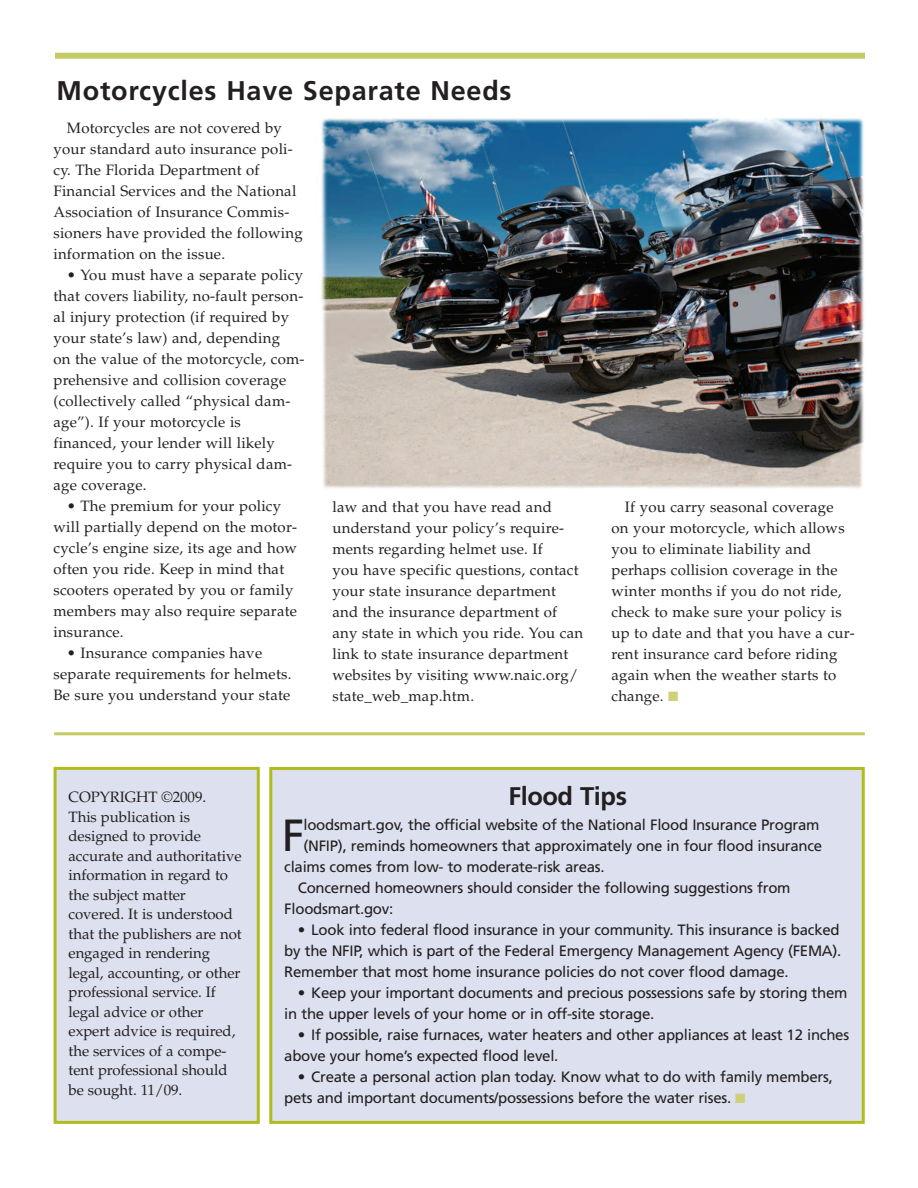
<style>
.page{position:relative;width:918px;height:1188px;background:#fff}
.page>*{position:absolute;margin:0;border:0;box-sizing:border-box;transform-origin:0 0}
.t1{font:45px "Frutiger";color:#231f20}
.t2{font:700 27px "Frutiger";letter-spacing:.03em;color:#231f20}
.t3{font:700 25.5px "Frutiger";letter-spacing:-.015em;color:#231f20}
.t4{font:15px/21px "Palatino";letter-spacing:.015em;color:#231f20}
.t5{font:15px/21px "Frutiger";letter-spacing:-.015em;color:#231f20}
.t6{font:15px/19.5px "Palatino";letter-spacing:-.005em;color:#231f20}
.s1{color:#cdd17a}
</style>
<div class="page">
<div style="left:55px;top:768px;width:203px;height:354px;background:#dde1ef"></div>
<div style="left:54px;top:767px;width:206px;height:357px;border:3px solid #b0bb1d"></div>
<hr style="left:54px;top:732px;width:811px;height:3px;background:#c5cb64">
<div style="left:55px;top:53px;width:810px;height:6px;background:#c5cb64"></div>
<img style="left:321px;top:118px;width:543px;height:370px">
<div style="left:271px;top:769px;width:592px;height:353px;background:#dde1ef"></div>
<div style="left:269px;top:767px;width:596px;height:357px;border:3px solid #b0bb1d"></div>
<h2 class="t2" style="left:57px;top:80px;width:457px">Motorcycles Have Separate Needs</h2>
<p class="t4" style="left:53px;top:119px;width:251px;text-indent:14px">Motorcycles are not covered by your standard auto insurance poli&shy;cy. The Florida Department of<br>Financial Services and the National<br>Association of Insurance Commis&shy;sioners have provided the following information on the issue.</p>
<p class="t4" style="left:53px;top:266px;width:253px;text-indent:14px">• You must have a separate policy that covers liability, no-fault person&shy;al injury protection (if required by your state’s law) and, depending<br>on the value of the motorcycle, com&shy;prehensive and collision coverage (collectively called “physical dam&shy;age”). If your motorcycle is financed, your lender will likely require you to carry physical dam&shy;age coverage.</p>
<p class="t4" style="left:53px;top:497px;width:245px;text-indent:14px">• The premium for your policy will partially depend on the motor&shy;cycle’s engine size, its age and how often you ride. Keep in mind that scooters operated by you or family members may also require separate insurance.</p>
<p class="t4" style="left:53px;top:644px;width:240px;text-indent:14px">• Insurance companies have separate requirements for helmets.<br>Be sure you understand your state</p>
<p class="t4" style="left:332px;top:498px;width:252px">law and that you have read and understand your policy’s require&shy;ments regarding helmet use. If<br>you have specific questions, contact your state insurance department and the insurance department of any state in which you ride. You can link to state insurance department websites by visiting www.naic.org/ state_web_map.htm.</p>
<p class="t4" style="left:611px;top:498px;width:245px;text-indent:14px">If you carry seasonal coverage<br>on your motorcycle, which allows you to eliminate liability and perhaps collision coverage in the winter months if you do not ride, check to make sure your policy is up to date and that you have a cur&shy;rent insurance card before riding again when the weather starts to change. <span class="s1">■</span></p>
<p class="t6" style="left:69px;top:789px;width:175px">COPYRIGHT ©2009.<br>This publication is designed to provide accurate and authoritative information in regard to the subject matter covered. It is understood that the publishers are not engaged in rendering legal, accounting, or other professional service. If legal advice or other expert advice is required, the services of a compe&shy;tent professional should be sought. 11/09.</p>
<h3 class="t3" style="left:508px;top:786px;width:120px">Flood Tips</h3>
<h1 class="t1" style="left:282px;top:817px;width:24px">F</h1>
<p class="t5" style="left:303px;top:815px;width:518px">loodsmart.gov, the official website of the National Flood Insurance Program</p>
<p class="t5" style="left:303px;top:836px;width:520px">(NFIP), reminds homeowners that approximately one in four flood insurance</p>
<p class="t5" style="left:284px;top:857px;width:322px">claims comes from low- to moderate-risk areas.</p>
<p class="t5" style="left:298px;top:878px;width:494px">Concerned homeowners should consider the following suggestions from</p>
<p class="t5" style="left:284px;top:899px;width:110px">Floodsmart.gov:</p>
<p class="t5" style="left:284px;top:920px;width:559px;text-align:justify;text-indent:14px">• Look into federal flood insurance in your community. This insurance is backed by the NFIP, which is part of the Federal Emergency Management Agency (FEMA).<br>Remember that most home insurance policies do not cover flood damage.</p>
<p class="t5" style="left:284px;top:983px;width:565px;text-indent:14px">• Keep your important documents and precious possessions safe by storing them in the upper levels of your home or in off-site storage.</p>
<p class="t5" style="left:284px;top:1025px;width:566px;text-indent:14px">• If possible, raise furnaces, water heaters and other appliances at least 12 inches above your home’s expected flood level.</p>
<p class="t5" style="left:284px;top:1067px;width:550px;text-indent:14px">• Create a personal action plan today. Know what to do with family members, pets and important documents/possessions before the water rises. <span class="s1">■</span></p>
</div>
